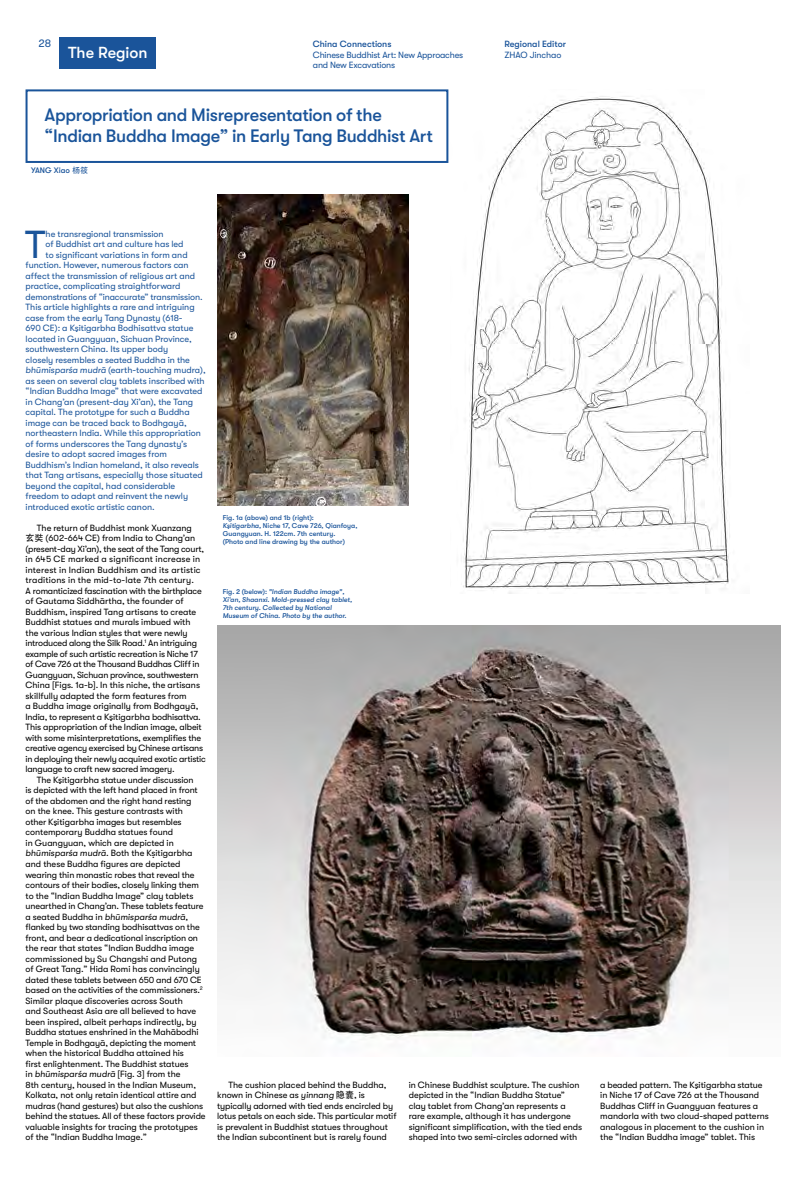
<style>
.page{position:relative;width:806px;height:1180px;background:#fff}
.page>*{position:absolute;margin:0;border:0;box-sizing:border-box;transform-origin:0 0}
.t1{font:39px "GT Walsheim Pro";color:#1a549a}
.t2{font:500 18px/21px "GT Walsheim Pro";letter-spacing:-.02em;color:#1a549a}
.t3{font:500 16px "GT Walsheim Pro";color:#fff}
.t4{font:11px "GT Walsheim Pro";color:#1a549a}
.t5{font:9px/10.5px "GT Walsheim Pro";letter-spacing:-.005em;color:#000}
.t6{font:9px "GT Walsheim Pro";color:#1a549a}
.t7{font:9px/10.5px "GT Walsheim Pro";letter-spacing:-.02em;color:#1a549a}
.t8{font:500 9px "GT Walsheim Pro";color:#1a549a}
.t9{font:500 8px "GT Walsheim Pro";color:#1a549a}
.t10{font:italic 500 7px/8px "GT Walsheim Pro";color:#1a549a}
.t11{font:500 7px/8px "GT Walsheim Pro";color:#1a549a}
.s1{font-family:"ST Heiti SC"}
.s2{font-style:italic}
.s3{font-family:"ST Heiti SC";font-weight:500}
.s4{font-style:normal}
</style>
<div class="page">
<img style="left:463px;top:96px;width:267px;height:497px">
<div style="left:60px;top:37px;width:96px;height:31px;background:#1a549a"></div>
<div style="left:26px;top:89px;width:422px;height:74px;border:2px solid #1a549a"></div>
<img style="left:217px;top:194px;width:191px;height:311px">
<img style="left:217px;top:625px;width:563px;height:418px">
<p class="t4" style="left:38px;top:37px;width:14px">28</p>
<h3 class="t3" style="left:68px;top:43px;width:81px">The Region</h3>
<p class="t8" style="left:313px;top:39px;width:80px">China Connections</p>
<p class="t8" style="left:504px;top:39px;width:63px">Regional Editor</p>
<p class="t6" style="left:504px;top:50px;width:58px">ZHAO Jinchao</p>
<p class="t7" style="left:313px;top:50px;width:152px">Chinese Buddhist Art: New Approaches and New Excavations</p>
<h2 class="t2" style="left:45px;top:104px;width:390px">Appropriation and Misrepresentation of the “Indian Buddha Image” in Early Tang Buddhist Art</h2>
<p class="t9" style="left:31px;top:166px;width:58px">YANG Xiao <span class="s1">杨筱</span></p>
<h1 class="t1" style="left:25px;top:222px;width:22px">T</h1>
<p class="t6" style="left:46px;top:228px;width:119px">he transregional transmission</p>
<p class="t6" style="left:46px;top:239px;width:139px">of Buddhist art and culture has led</p>
<p class="t6" style="left:46px;top:249px;width:143px">to significant variations in form and</p>
<p class="t6" style="left:26px;top:260px;width:164px">function. However, numerous factors can</p>
<p class="t6" style="left:26px;top:270px;width:171px">affect the transmission of religious art and</p>
<p class="t6" style="left:26px;top:281px;width:156px">practice, complicating straightforward</p>
<p class="t6" style="left:26px;top:291px;width:178px">demonstrations of “inaccurate” transmission.</p>
<p class="t6" style="left:26px;top:302px;width:170px">This article highlights a rare and intriguing</p>
<p class="t6" style="left:26px;top:312px;width:158px">case from the early Tang Dynasty (618-</p>
<p class="t6" style="left:26px;top:323px;width:169px">690 CE): a Ks.itigarbha Bodhisattva statue</p>
<p class="t6" style="left:26px;top:333px;width:168px">located in Guangyuan, Sichuan Province,</p>
<p class="t6" style="left:26px;top:344px;width:144px">southwestern China. Its upper body</p>
<p class="t6" style="left:26px;top:354px;width:166px">closely resembles a seated Buddha in the</p>
<p class="t6" style="left:26px;top:365px;width:181px"><span class="s2">bhūmisparśa mudrā</span> (earth-touching mudra),</p>
<p class="t6" style="left:26px;top:375px;width:180px">as seen on several clay tablets inscribed with</p>
<p class="t6" style="left:26px;top:386px;width:178px">“Indian Buddha Image” that were excavated</p>
<p class="t6" style="left:26px;top:396px;width:169px">in Chang’an (present-day Xi’an), the Tang</p>
<p class="t6" style="left:26px;top:407px;width:166px">capital. The prototype for such a Buddha</p>
<p class="t6" style="left:26px;top:417px;width:162px">image can be traced back to Bodhgayā,</p>
<p class="t6" style="left:26px;top:428px;width:177px">northeastern India. While this appropriation</p>
<p class="t6" style="left:26px;top:438px;width:163px">of forms underscores the Tang dynasty’s</p>
<p class="t6" style="left:26px;top:449px;width:143px">desire to adopt sacred images from</p>
<p class="t6" style="left:26px;top:459px;width:175px">Buddhism’s Indian homeland, it also reveals</p>
<p class="t6" style="left:26px;top:470px;width:179px">that Tang artisans, especially those situated</p>
<p class="t6" style="left:26px;top:480px;width:151px">beyond the capital, had considerable</p>
<p class="t6" style="left:26px;top:491px;width:164px">freedom to adapt and reinvent the newly</p>
<p class="t6" style="left:26px;top:501px;width:130px">introduced exotic artistic canon.</p>
<p class="t5" style="left:26px;top:522px;width:182px;text-indent:11px">The return of Buddhist monk Xuanzang<br><span class="s3">玄奘</span> (602-664 CE) from India to Chang’an (present-day Xi’an), the seat of the Tang court, in 645 CE marked a significant increase in interest in Indian Buddhism and its artistic traditions in the mid-to-late 7th century.<br>A romanticized fascination with the birthplace of Gautama Siddhārtha, the founder of Buddhism, inspired Tang artisans to create Buddhist statues and murals imbued with the various Indian styles that were newly introduced along the Silk Road.<sup>1</sup> An intriguing example of such artistic recreation is Niche 17 of Cave 726 at the Thousand Buddhas Cliff in Guangyuan, Sichuan province, southwestern China [Figs. 1a-b]. In this niche, the artisans skillfully adapted the form features from<br>a Buddha image originally from Bodhgayā, India, to represent a Ks.itigarbha bodhisattva.<br>This appropriation of the Indian image, albeit with some misinterpretations, exemplifies the creative agency exercised by Chinese artisans in deploying their newly acquired exotic artistic language to craft new sacred imagery.</p>
<p class="t5" style="left:26px;top:774px;width:181px;text-indent:11px">The Ks.itigarbha statue under discussion<br>is depicted with the left hand placed in front of the abdomen and the right hand resting<br>on the knee. This gesture contrasts with other Ks.itigarbha images but resembles contemporary Buddha statues found<br>in Guangyuan, which are depicted in <span class="s2">bhūmisparśa mudrā.</span> Both the Ks.itigarbha and these Buddha figures are depicted wearing thin monastic robes that reveal the contours of their bodies, closely linking them to the “Indian Buddha Image” clay tablets unearthed in Chang’an. These tablets feature a seated Buddha in <span class="s2">bhūmisparśa mudrā, </span>flanked by two standing bodhisattvas on the front, and bear a dedicational inscription on the rear that states “Indian Buddha image commissioned by Su Changshi and Putong of Great Tang.” Hida Romi has convincingly dated these tablets between 650 and 670 CE based on the activities of the commissioners.<sup>2<br></sup>Similar plaque discoveries across South<br>and Southeast Asia are all believed to have been inspired, albeit perhaps indirectly, by Buddha statues enshrined in the Mahābodhi Temple in Bodhgayā, depicting the moment when the historical Buddha attained his<br>first enlightenment. The Buddhist statues<br>in <span class="s2">bhūmisparśa mudrā</span> [Fig. 3] from the<br>8th century, housed in the Indian Museum, Kolkata, not only retain identical attire and mudras (hand gestures) but also the cushions behind the statues. All of these factors provide valuable insights for tracing the prototypes of the “Indian Buddha Image.”</p>
<p class="t11" style="left:223px;top:513px;width:136px">Fig. 1a (above) and 1b (right):<br><span class="s2">Ks.itigarbha,</span> Niche 17, Cave 726, Qianfoya, Guangyuan. H. 122cm. 7th century. (Photo and line drawing by the author)</p>
<p class="t10" style="left:223px;top:587px;width:131px"><span class="s4">Fig. 2 (below):</span> "Indian Buddha image", Xi‘an, Shaanxi. Mold-pressed clay tablet, 7th century. Collected by National Museum of China. Photo by the author.</p>
<p class="t5" style="left:217px;top:1079px;width:181px;text-indent:11px">The cushion placed behind the Buddha, known in Chinese as <span class="s2">yinnang</span> <span class="s3">隐囊</span>, is typically adorned with tied ends encircled by lotus petals on each side. This particular motif is prevalent in Buddhist statues throughout the Indian subcontinent but is rarely found</p>
<p class="t5" style="left:408px;top:1079px;width:175px">in Chinese Buddhist sculpture. The cushion depicted in the “Indian Buddha Statue” clay tablet from Chang’an represents a rare example, although it has undergone significant simplification, with the tied ends shaped into two semi-circles adorned with</p>
<p class="t5" style="left:600px;top:1079px;width:170px">a beaded pattern. The Ks.itigarbha statue in Niche 17 of Cave 726 at the Thousand Buddhas Cliff in Guangyuan features a mandorla with two cloud-shaped patterns analogous in placement to the cushion in the “Indian Buddha image” tablet. This</p>
</div>
